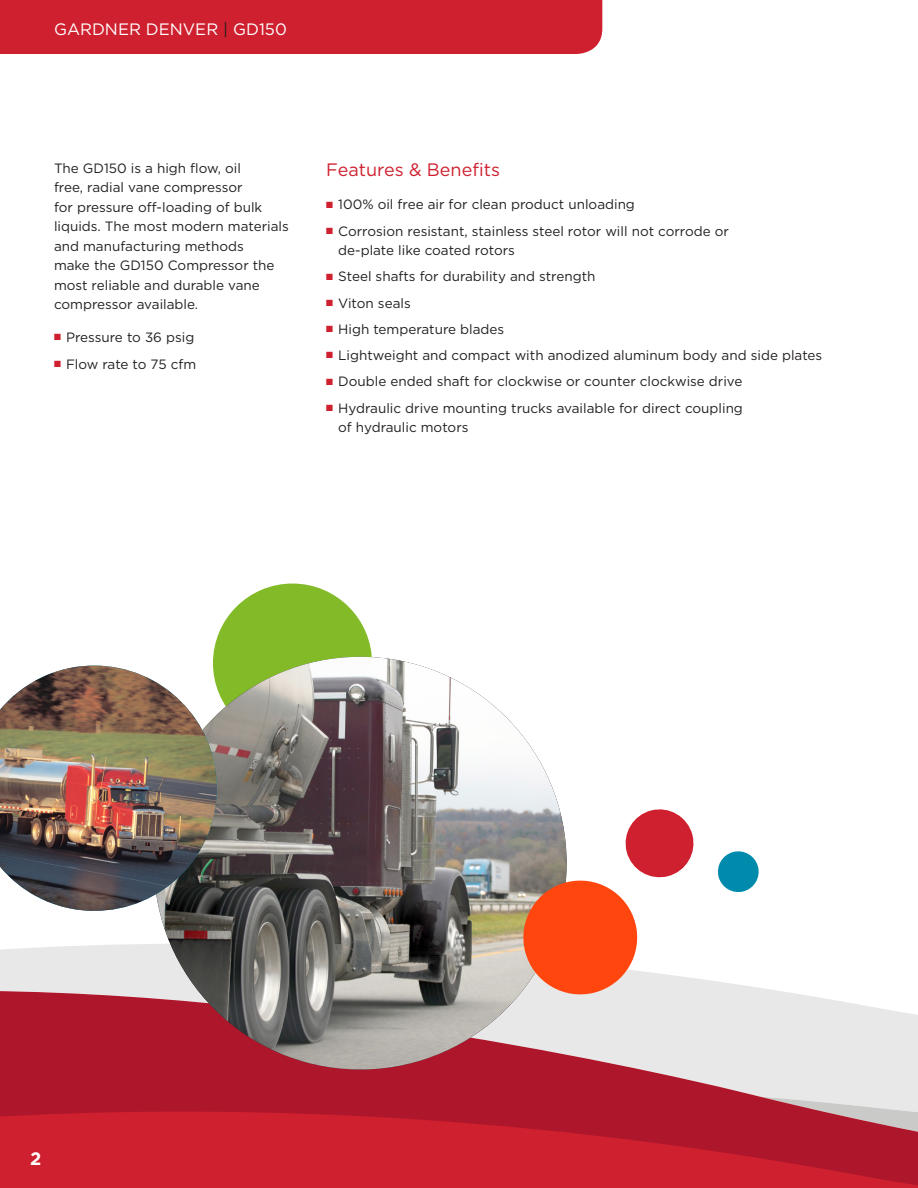
<style>
.page{position:relative;width:918px;height:1188px;background:#fff}
.page>*{position:absolute;margin:0;border:0;box-sizing:border-box;transform-origin:0 0}
.Heading_12{font:18px "Gotham";color:#cf202f}
.t1{font:700 18px "Gotham";color:#fff}
.Red_Tab_11{font:16.5px "Gotham";color:#fff}
.Body_Text_9{font:13.5px/19.5px "Gotham";color:#231f20}
.s1{color:#231f20}
.s2{color:#cf202f}
</style>
<div class="page">
<svg style="left:0;top:944px;width:777px;height:47px;fill:#e9e8e8"></svg>
<svg style="left:0;top:991px;width:918px;height:114px;background:#c7727e"></svg>
<svg style="left:0;top:1105px;width:918px;height:83px;background:#c42131"></svg>
<div style="left:0;top:0;width:602px;height:54px;background:#cf202f"></div>
<div style="left:213px;top:584px;width:159px;height:159px;background:#82bb27;border-radius:50%"></div>
<img style="left:154px;top:657px;width:413px;height:412px;border-radius:205px">
<svg style="left:718px;top:851px;width:41px;height:41px"></svg>
<svg style="left:517px;top:806px;width:180px;height:194px"></svg>
<img style="left:0;top:666px;width:217px;height:245px">
<p class="Red_Tab_11" style="left:54px;top:19px;width:234px">GARDNER DENVER <span class="s1">|</span> GD150</p>
<p class="Body_Text_9" style="left:54px;top:158px;width:236px">The GD150 is a high flow, oil<br>free, radial vane compressor<br>for pressure off-loading of bulk liquids. The most modern materials and manufacturing methods<br>make the GD150 Compressor the most reliable and durable vane compressor available.</p>
<p class="Body_Text_9" style="left:54px;top:327px;width:142px"><span class="s2">■</span> Pressure to 36 psig</p>
<p class="Body_Text_9" style="left:54px;top:354px;width:144px"><span class="s2">■</span> Flow rate to 75 cfm</p>
<p class="Heading_12" style="left:326px;top:159px;width:175px">Features &amp; Benefits</p>
<p class="Body_Text_9" style="left:326px;top:195px;width:310px"><span class="s2">■</span> 100% oil free air for clean product unloading</p>
<p class="Body_Text_9" style="left:338px;top:221px;width:392px;text-indent:-12px"><span class="s2">■</span> Corrosion resistant, stainless steel rotor will not corrode or de-plate like coated rotors</p>
<p class="Body_Text_9" style="left:326px;top:267px;width:271px"><span class="s2">■</span> Steel shafts for durability and strength</p>
<p class="Body_Text_9" style="left:326px;top:293px;width:86px"><span class="s2">■</span> Viton seals</p>
<p class="Body_Text_9" style="left:326px;top:319px;width:180px"><span class="s2">■</span> High temperature blades</p>
<p class="Body_Text_9" style="left:326px;top:345px;width:498px"><span class="s2">■</span> Lightweight and compact with anodized aluminum body and side plates</p>
<p class="Body_Text_9" style="left:326px;top:372px;width:418px"><span class="s2">■</span> Double ended shaft for clockwise or counter clockwise drive</p>
<p class="Body_Text_9" style="left:338px;top:398px;width:406px;text-indent:-12px"><span class="s2">■</span> Hydraulic drive mounting trucks available for direct coupling of hydraulic motors</p>
<h1 class="t1" style="left:30px;top:1147px;width:13px">2</h1>
</div>
